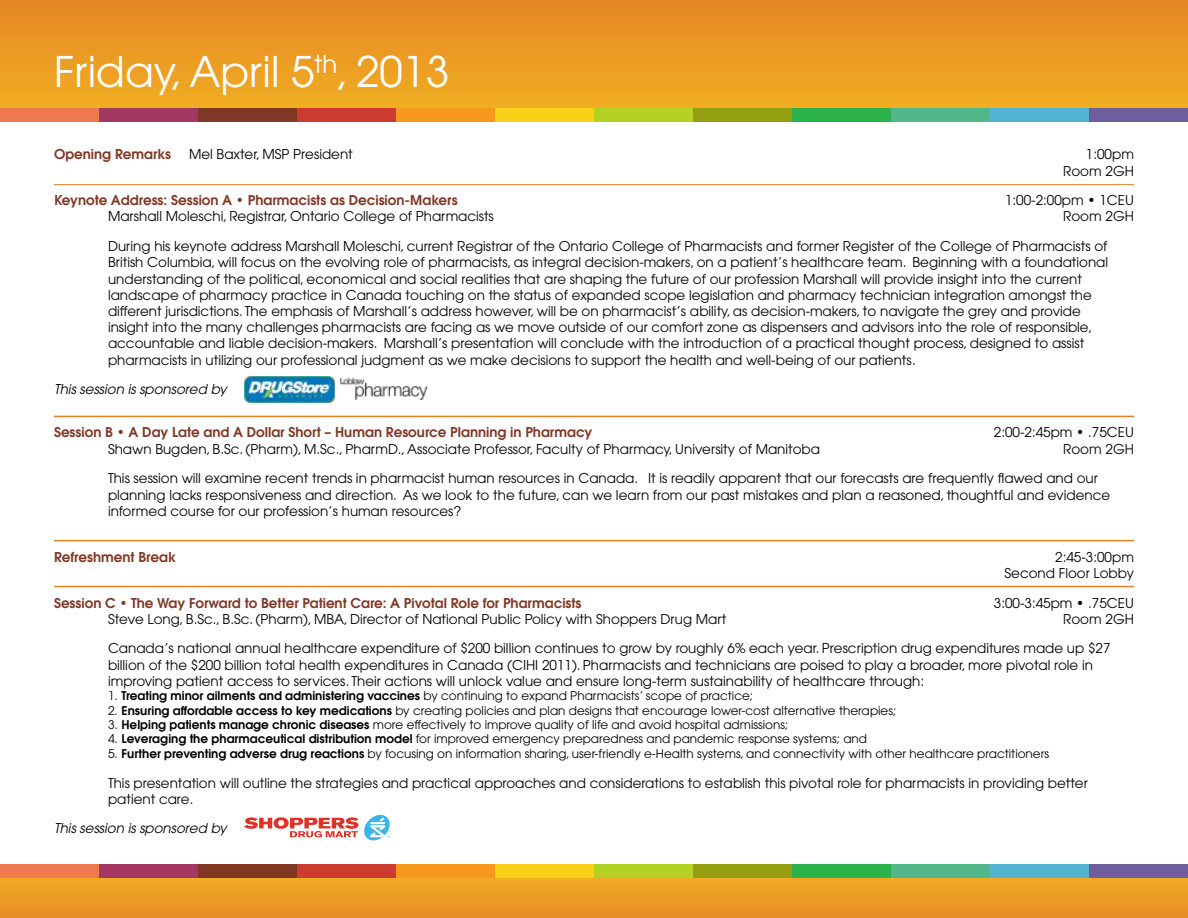
<style>
.page{position:relative;width:1188px;height:918px;background:#fff}
.page>*{position:absolute;margin:0;border:0;box-sizing:border-box;transform-origin:0 0}
.t1{font:42px "Avant Garde";color:#fff}
.t2{font:13.5px/16.2px "Avant Garde";color:#000}
.t3{font:600 13.5px "Avant Garde";color:#803825}
.t4{font:italic 13.5px "Avant Garde";color:#000}
.t5{font:12px "Avant Garde";color:#000}
.s1{font-weight:600}
</style>
<div class="page">
<div style="left:0;top:0;width:1188px;height:115px;background:linear-gradient(to bottom,#e68725,#f1b021)"></div>
<svg style="left:0;top:878px;width:1188px;height:40px;background:#eb9b23"></svg>
<div style="left:0;top:108px;width:99px;height:14px;background:#ef7a4f"></div>
<div style="left:99px;top:108px;width:99px;height:14px;background:#a33961"></div>
<div style="left:198px;top:108px;width:99px;height:14px;background:#7f3826"></div>
<div style="left:297px;top:108px;width:99px;height:14px;background:#ca3c30"></div>
<div style="left:396px;top:108px;width:99px;height:14px;background:#f7971e"></div>
<div style="left:495px;top:108px;width:99px;height:14px;background:#fad019"></div>
<div style="left:594px;top:108px;width:99px;height:14px;background:#b4d224"></div>
<div style="left:693px;top:108px;width:99px;height:14px;background:#939e11"></div>
<div style="left:792px;top:108px;width:99px;height:14px;background:#2bb24b"></div>
<div style="left:891px;top:108px;width:99px;height:14px;background:#50b788"></div>
<div style="left:990px;top:108px;width:99px;height:14px;background:#51b4d1"></div>
<div style="left:1089px;top:108px;width:99px;height:14px;background:#6e5e9d"></div>
<div style="left:0;top:864px;width:99px;height:14px;background:#ef7a4f"></div>
<div style="left:99px;top:864px;width:99px;height:14px;background:#a33961"></div>
<div style="left:198px;top:864px;width:99px;height:14px;background:#803825"></div>
<div style="left:297px;top:864px;width:99px;height:14px;background:#ca3c30"></div>
<div style="left:396px;top:864px;width:99px;height:14px;background:#f7971e"></div>
<div style="left:495px;top:864px;width:99px;height:14px;background:#fad019"></div>
<div style="left:594px;top:864px;width:99px;height:14px;background:#b4d224"></div>
<div style="left:693px;top:864px;width:99px;height:14px;background:#939e11"></div>
<div style="left:792px;top:864px;width:99px;height:14px;background:#2bb24b"></div>
<div style="left:891px;top:864px;width:99px;height:14px;background:#50b788"></div>
<div style="left:990px;top:864px;width:99px;height:14px;background:#51b4d1"></div>
<div style="left:1089px;top:864px;width:99px;height:14px;background:#6e5e9d"></div>
<hr style="left:54px;top:184px;width:1080px;height:1px;background:#e58225">
<hr style="left:54px;top:416px;width:1080px;height:1px;background:#e58225">
<hr style="left:54px;top:540px;width:1080px;height:1px;background:#e58225">
<hr style="left:54px;top:586px;width:1080px;height:1px;background:#e58225">
<img style="left:339px;top:377px;width:89px;height:24px">
<img style="left:244px;top:376px;width:91px;height:26px">
<svg style="left:244px;top:815px;width:146px;height:25px"></svg>
<h1 class="t1" style="left:54px;top:47px;width:397px">Friday, April 5<sup>th</sup>, 2013</h1>
<p class="t3" style="left:54px;top:146px;width:119px">Opening Remarks</p>
<p class="t2" style="left:189px;top:146px;width:165px">Mel Baxter, MSP President</p>
<p class="t2" style="left:1063px;top:146px;width:72px;text-align:right">1:00pm<br>Room 2GH</p>
<p class="t3" style="left:54px;top:191px;width:405px">Keynote Address: Session A • Pharmacists as Decision-Makers</p>
<p class="t2" style="left:1005px;top:192px;width:130px">1:00-2:00pm • 1CEU</p>
<p class="t2" style="left:108px;top:208px;width:387px">Marshall Moleschi, Registrar, Ontario College of Pharmacists</p>
<p class="t2" style="left:1063px;top:208px;width:72px">Room 2GH</p>
<p class="t2" style="left:108px;top:238px;width:1002px">During his keynote address Marshall Moleschi, current Registrar of the Ontario College of Pharmacists and former Register of the College of Pharmacists of British Columbia, will focus on the evolving role of pharmacists, as integral decision-makers, on a patient’s healthcare team. Beginning with a foundational understanding of the political, economical and social realities that are shaping the future of our profession Marshall will provide insight into the current landscape of pharmacy practice in Canada touching on the status of expanded scope legislation and pharmacy technician integration amongst the different jurisdictions. The emphasis of Marshall’s address however, will be on pharmacist’s ability, as decision-makers, to navigate the grey and provide insight into the many challenges pharmacists are facing as we move outside of our comfort zone as dispensers and advisors into the role of responsible, accountable and liable decision-makers. Marshall’s presentation will conclude with the introduction of a practical thought process, designed to assist pharmacists in utilizing our professional judgment as we make decisions to support the health and well-being of our patients.</p>
<p class="t4" style="left:54px;top:381px;width:174px">This session is sponsored by</p>
<p class="t3" style="left:54px;top:424px;width:540px">Session B • A Day Late and A Dollar Short – Human Resource Planning in Pharmacy</p>
<p class="t2" style="left:994px;top:424px;width:142px">2:00-2:45pm • .75CEU</p>
<p class="t2" style="left:108px;top:441px;width:714px">Shawn Bugden, B.Sc. (Pharm), M.Sc., PharmD., Associate Professor, Faculty of Pharmacy, University of Manitoba</p>
<p class="t2" style="left:1063px;top:441px;width:72px">Room 2GH</p>
<p class="t2" style="left:108px;top:470px;width:1004px">This session will examine recent trends in pharmacist human resources in Canada. It is readily apparent that our forecasts are frequently flawed and our planning lacks responsiveness and direction. As we look to the future, can we learn from our past mistakes and plan a reasoned, thoughtful and evidence informed course for our profession’s human resources?</p>
<p class="t3" style="left:54px;top:548px;width:123px">Refreshment Break</p>
<p class="t2" style="left:1005px;top:549px;width:131px;text-align:right">2:45-3:00pm<br>Second Floor Lobby</p>
<p class="t3" style="left:54px;top:594px;width:529px">Session C • The Way Forward to Better Patient Care: A Pivotal Role for Pharmacists</p>
<p class="t2" style="left:994px;top:594px;width:142px">3:00-3:45pm • .75CEU</p>
<p class="t2" style="left:108px;top:611px;width:620px">Steve Long, B.Sc., B.Sc. (Pharm), MBA, Director of National Public Policy with Shoppers Drug Mart</p>
<p class="t2" style="left:1063px;top:611px;width:72px">Room 2GH</p>
<p class="t2" style="left:108px;top:640px;width:1004px">Canada’s national annual healthcare expenditure of $200 billion continues to grow by roughly 6% each year. Prescription drug expenditures made up $27 billion of the $200 billion total health expenditures in Canada (CIHI 2011). Pharmacists and technicians are poised to play a broader, more pivotal role in improving patient access to services. Their actions will unlock value and ensure long-term sustainability of healthcare through:</p>
<p class="t5" style="left:108px;top:689px;width:647px">1. <span class="s1">Treating minor ailments and administering vaccines</span> by continuing to expand Pharmacists’ scope of practice;</p>
<p class="t5" style="left:108px;top:703px;width:790px">2. <span class="s1">Ensuring affordable access to key medications</span> by creating policies and plan designs that encourage lower-cost alternative therapies;</p>
<p class="t5" style="left:108px;top:718px;width:682px">3. <span class="s1">Helping patients manage chronic diseases</span> more effectively to improve quality of life and avoid hospital admissions;</p>
<p class="t5" style="left:108px;top:732px;width:761px">4. <span class="s1">Leveraging the pharmaceutical distribution model</span> for improved emergency preparedness and pandemic response systems; and</p>
<p class="t5" style="left:108px;top:746px;width:943px">5. <span class="s1">Further preventing adverse drug reactions</span> by focusing on information sharing, user-friendly e-Health systems, and connectivity with other healthcare practitioners</p>
<p class="t2" style="left:108px;top:774px;width:981px">This presentation will outline the strategies and practical approaches and considerations to establish this pivotal role for pharmacists in providing better patient care.</p>
<p class="t4" style="left:54px;top:821px;width:174px">This session is sponsored by</p>
</div>
